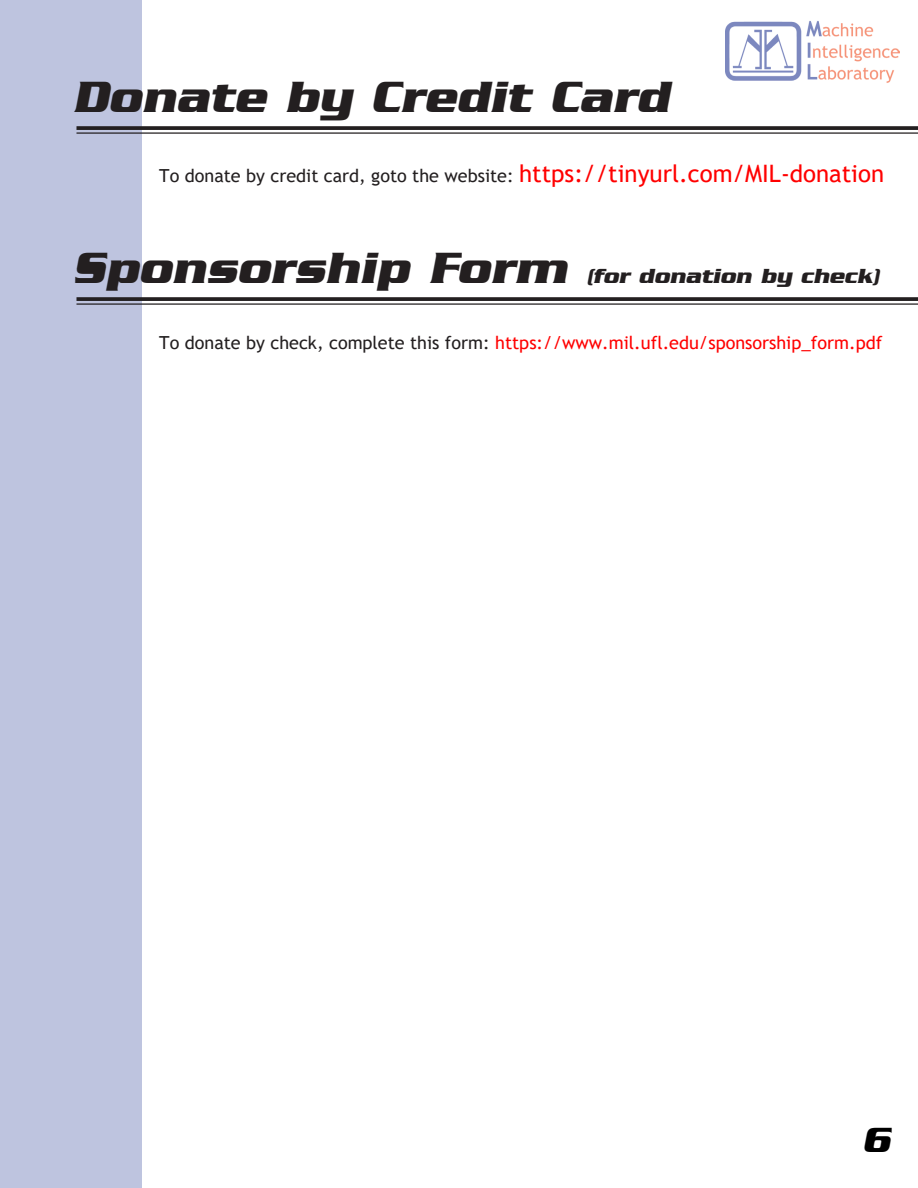
<style>
.page{position:relative;width:918px;height:1188px;background:#fff}
.page>*{position:absolute;margin:0;border:0;box-sizing:border-box;transform-origin:0 0}
.t1{font:italic 700 45px "Serpentine";color:#231f20}
.t2{font:italic 700 36px "Serpentine";color:#000}
.t3{font:italic 700 21px "Serpentine";color:#231f20}
.t4{font:18px "Trebuchet MS";color:#f00}
.t5{font:18px "Trebuchet MS";color:#231f20}
.s1{font-size:24px;color:#f00}
.s2{font-size:45px}
.s3{color:#231f20}
</style>
<div class="page">
<div style="left:0;top:0;width:141px;height:1188px;background:#bec4df"></div>
<svg style="left:76px;top:126px;width:842px;height:4px;background:#302c2d"></svg>
<hr style="left:76px;top:132px;width:842px;height:2px;background:#231f20">
<img style="left:725px;top:21px;width:175px;height:62px">
<svg style="left:76px;top:297px;width:842px;height:4px;background:#302c2d"></svg>
<hr style="left:76px;top:303px;width:842px;height:2px;background:#231f20">
<h1 class="t1" style="left:72px;top:73px;width:599px">Donate by Credit Card</h1>
<p class="t5" style="left:159px;top:165px;width:726px">To donate by credit card, goto the website: <span class="s1">https://tinyurl.com/MIL-donation</span></p>
<p class="t3" style="left:72px;top:265px;width:810px"><span class="s2">Sponsorship Form</span> (for donation by check)</p>
<p class="t4" style="left:159px;top:331px;width:725px"><span class="s3">To donate by check, complete this form:</span> https://www.mil.ufl.edu/sponsorship_form.pdf</p>
<h2 class="t2" style="left:861px;top:1121px;width:31px">6</h2>
</div>
